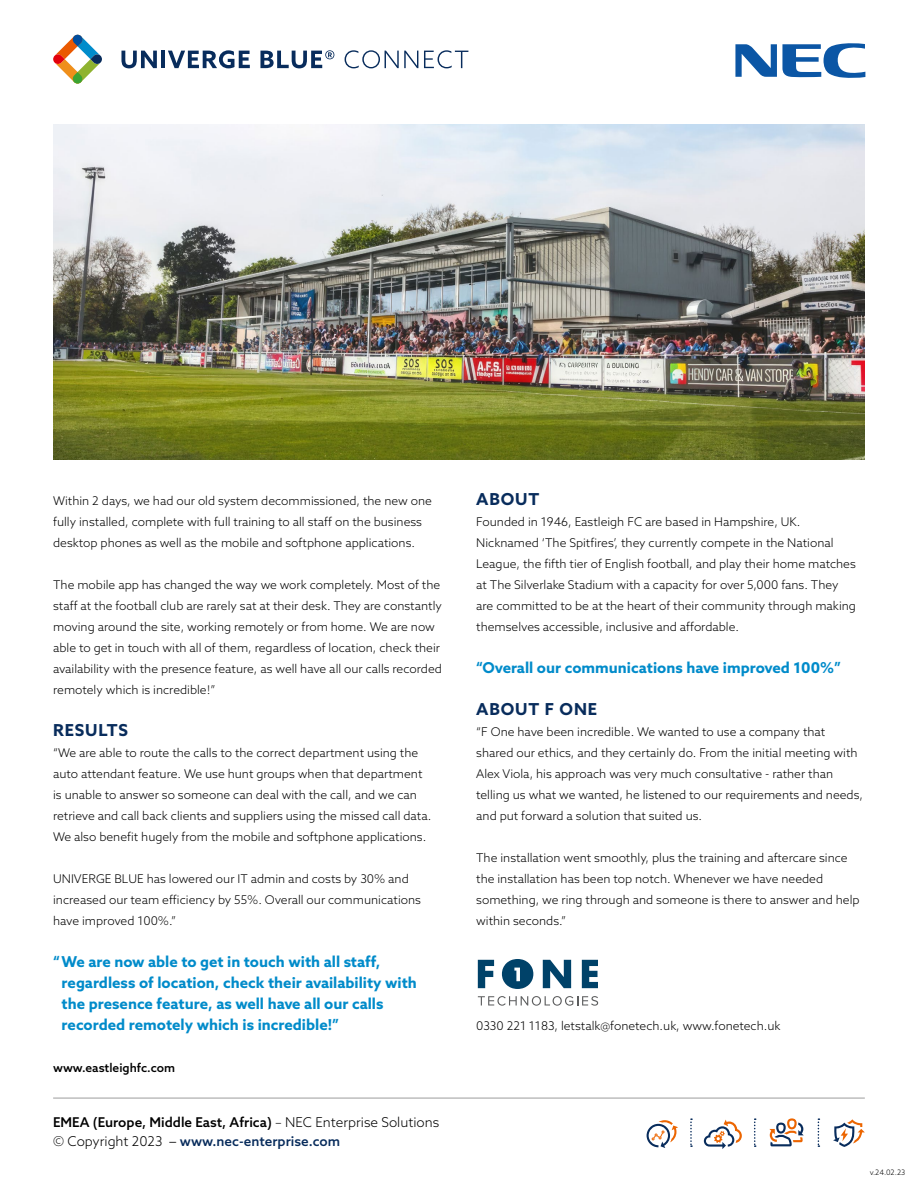
<style>
.page{position:relative;width:918px;height:1188px;background:#fff}
.page>*{position:absolute;margin:0;border:0;box-sizing:border-box;transform-origin:0 0}
.t1{font:700 16.5px "Azo Sans";letter-spacing:.05em;color:#082c5c}
.t2{font:700 15px/21px "Azo Sans";color:#008bca}
.t3{font:300 13.5px/19.5px "Azo Sans";color:#000}
.t4{font:300 12px/21px "Azo Sans";color:#000}
.t5{font:500 12px "Azo Sans";color:#000}
.t6{font:300 7.5px "Azo Sans";color:#000}
.s1{font-weight:500}
.s2{font-family:"Helvetica Neue LT Pro"}
.s3{font-weight:500;color:#082c5c}
</style>
<div class="page">
<svg style="left:735px;top:43px;width:130px;height:35px"></svg>
<svg style="left:647px;top:1120px;width:31px;height:28px"></svg>
<svg style="left:769px;top:1118px;width:35px;height:28px"></svg>
<svg style="left:704px;top:1120px;width:38px;height:29px"></svg>
<svg style="left:833px;top:1119px;width:32px;height:28px"></svg>
<svg style="left:818px;top:1118px;width:1px;height:29px"></svg>
<svg style="left:754px;top:1118px;width:2px;height:29px"></svg>
<svg style="left:690px;top:1118px;width:2px;height:29px"></svg>
<hr style="left:53px;top:1098px;width:812px;height:1px;background:#9c9c9d">
<img style="left:53px;top:124px;width:812px;height:335px">
<svg style="left:478px;top:960px;width:16px;height:28px"></svg>
<svg style="left:543px;top:960px;width:28px;height:28px"></svg>
<svg style="left:582px;top:960px;width:16px;height:28px"></svg>
<svg style="left:478px;top:996px;width:120px;height:10px"></svg>
<svg style="left:502px;top:959px;width:31px;height:30px"></svg>
<svg style="left:53px;top:35px;width:49px;height:49px"></svg>
<svg style="left:121px;top:51px;width:36px;height:17px"></svg>
<hr style="left:161px;top:51px;width:4px;height:17px;background:#082c5c">
<svg style="left:168px;top:50px;width:82px;height:18px"></svg>
<svg style="left:260px;top:50px;width:74px;height:18px"></svg>
<svg style="left:345px;top:50px;width:73px;height:18px"></svg>
<svg style="left:424px;top:50px;width:44px;height:18px"></svg>
<p class="t4" style="left:53px;top:490px;width:380px">Within 2 days, we had our old system decommissioned, the new one fully installed, complete with full training to all staff on the business desktop phones as well as the mobile and softphone applications.</p>
<p class="t4" style="left:53px;top:574px;width:390px">The mobile app has changed the way we work completely. Most of the staff at the football club are rarely sat at their desk. They are constantly moving around the site, working remotely or from home. We are now able to get in touch with all of them, regardless of location, check their availability with the presence feature, as well have all our calls recorded remotely which is incredible!”</p>
<h1 class="t1" style="left:53px;top:719px;width:76px">RESULTS</h1>
<p class="t4" style="left:53px;top:742px;width:380px">“We are able to route the calls to the correct department using the auto attendant feature. We use hunt groups when that department is unable to answer so someone can deal with the call, and we can retrieve and call back clients and suppliers using the missed call data.<br>We also benefit hugely from the mobile and softphone applications.</p>
<p class="t4" style="left:53px;top:868px;width:369px">UNIVERGE BLUE has lowered our IT admin and costs by 30% and increased our team efficiency by 55%. Overall our communications have improved 100%.”</p>
<p class="t2" style="left:62px;top:951px;width:357px;text-indent:-9px">“We are now able to get in touch with all staff, regardless of location, check their availability with the presence feature, as well have all our calls recorded remotely which is incredible!”</p>
<p class="t5" style="left:53px;top:1060px;width:123px">www.eastleighfc.com</p>
<p class="t3" style="left:53px;top:1112px;width:388px"><span class="s1">EMEA (Europe, Middle East, Africa)</span> – NEC Enterprise Solutions © Copyright 2023 <span class="s2">–</span> <span class="s3">www.nec-enterprise.com</span></p>
<h1 class="t1" style="left:476px;top:488px;width:64px">ABOUT</h1>
<p class="t4" style="left:476px;top:511px;width:381px">Founded in 1946, Eastleigh FC are based in Hampshire, UK.<br>Nicknamed ‘The Spitfires’, they currently compete in the National League, the fifth tier of English football, and play their home matches at The Silverlake Stadium with a capacity for over 5,000 fans. They are committed to be at the heart of their community through making themselves accessible, inclusive and affordable.</p>
<p class="t2" style="left:476px;top:657px;width:366px">“Overall our communications have improved 100%”</p>
<h1 class="t1" style="left:476px;top:698px;width:122px">ABOUT F ONE</h1>
<p class="t4" style="left:476px;top:721px;width:388px">“F One have been incredible. We wanted to use a company that shared our ethics, and they certainly do. From the initial meeting with Alex Viola, his approach was very much consultative - rather than telling us what we wanted, he listened to our requirements and needs, and put forward a solution that suited us.</p>
<p class="t4" style="left:476px;top:847px;width:385px">The installation went smoothly, plus the training and aftercare since the installation has been top notch. Whenever we have needed something, we ring through and someone is there to answer and help within seconds.”</p>
<p class="t4" style="left:476px;top:1015px;width:306px">0330 221 1183, letstalk@fonetech.uk, www.fonetech.uk</p>
<p class="t6" style="left:870px;top:1168px;width:37px">v.24.02.23</p>
</div>
